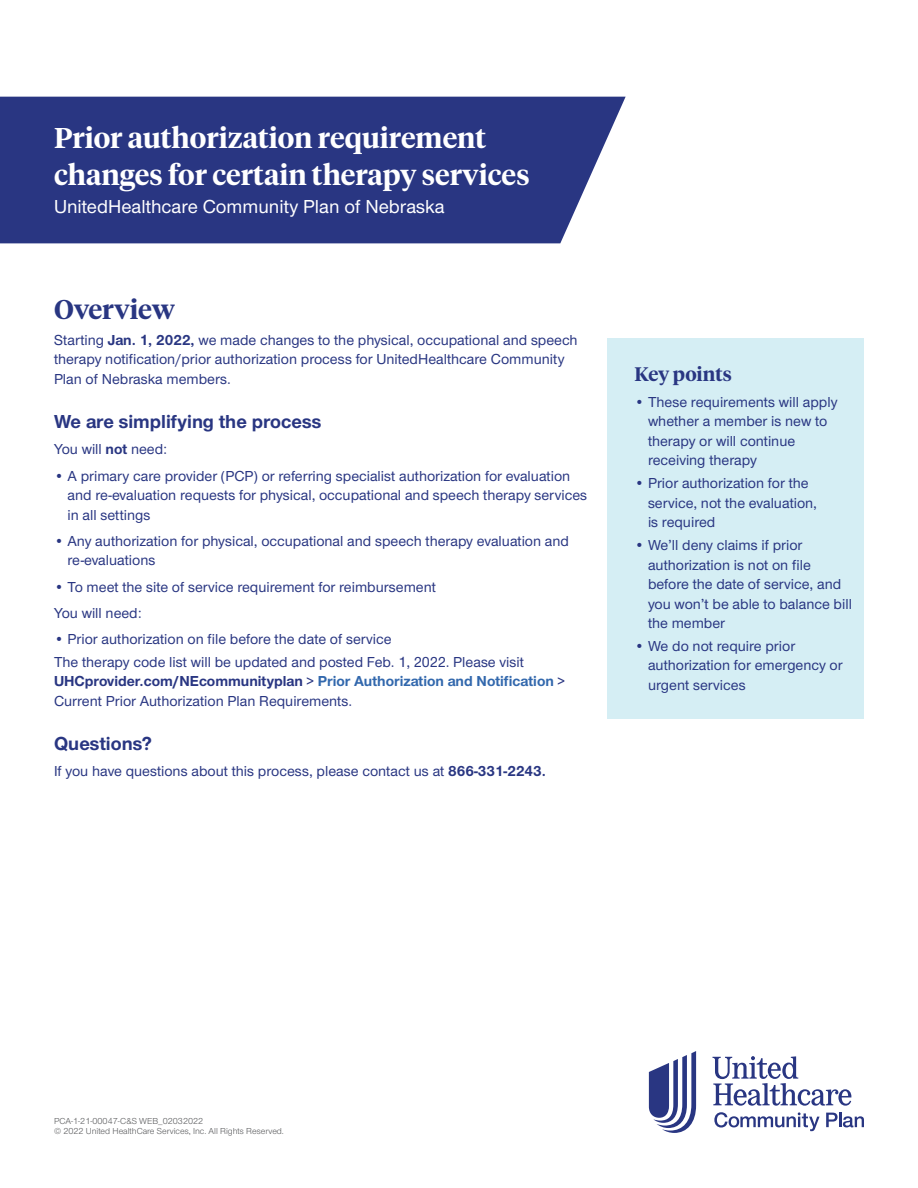
<style>
.page{position:relative;width:918px;height:1188px;background:#fff}
.page>*{position:absolute;margin:0;border:0;box-sizing:border-box;transform-origin:0 0}
.t1{font:600 28.5px/37.8px "UHC Serif Headline";color:#fff}
.t2{font:600 27px "UHC Serif Headline";color:#293682}
.t3{font:500 19.5px "UHC Sans";color:#fff}
.t4{font:700 19.5px "UHC Sans";color:#293682}
.t5{font:600 19.5px "UHC Serif Headline";color:#293682}
.t6{font:500 15px/19.5px "UHC Sans";color:#293682}
.t7{font:9px/9.8px "UHC Sans";color:#58595b}
.s1{font-weight:700}
.s2{font-weight:700;color:#3268ad}
</style>
<div class="page">
<div style="left:0;top:97px;width:626px;height:146px;background:#293682"></div>
<div style="left:608px;top:338px;width:256px;height:381px;background:#d5eef4"></div>
<svg style="left:649px;top:1051px;width:47px;height:82px"></svg>
<svg style="left:712px;top:1056px;width:139px;height:50px"></svg>
<svg style="left:714px;top:1112px;width:106px;height:19px"></svg>
<svg style="left:826px;top:1113px;width:38px;height:14px"></svg>
<h1 class="t1" style="left:54px;top:117px;width:477px">Prior authorization requirement changes for certain therapy services</h1>
<h3 class="t3" style="left:54px;top:194px;width:392px">UnitedHealthcare Community Plan of Nebraska</h3>
<h2 class="t2" style="left:54px;top:290px;width:123px">Overview</h2>
<p class="t6" style="left:54px;top:329px;width:525px">Starting <span class="s1">Jan. 1, 2022,</span> we made changes to the physical, occupational and speech therapy notification/prior authorization process for UnitedHealthcare Community<br>Plan of Nebraska members.</p>
<h3 class="t4" style="left:54px;top:408px;width:269px">We are simplifying the process</h3>
<p class="t6" style="left:54px;top:439px;width:115px">You will <span class="s1">not</span> need:</p>
<p class="t6" style="left:68px;top:465px;width:521px;text-indent:-14px">• A primary care provider (PCP) or referring specialist authorization for evaluation and re-evaluation requests for physical, occupational and speech therapy services in all settings</p>
<p class="t6" style="left:68px;top:530px;width:503px;text-indent:-14px">• Any authorization for physical, occupational and speech therapy evaluation and re-evaluations</p>
<p class="t6" style="left:54px;top:573px;width:384px;line-height:26.2px">• To meet the site of service requirement for reimbursement<br>You will need:</p>
<p class="t6" style="left:54px;top:627px;width:471px;line-height:22.8px">• Prior authorization on file before the date of service<br>The therapy code list will be updated and posted Feb. 1, 2022. Please visit</p>
<p class="t6" style="left:54px;top:671px;width:513px"><span class="s1">UHCprovider.com/NEcommunityplan</span> &gt; <span class="s2">Prior Authorization and Notification</span> &gt;<br>Current Prior Authorization Plan Requirements.</p>
<h3 class="t4" style="left:54px;top:731px;width:100px">Questions?</h3>
<p class="t6" style="left:54px;top:761px;width:493px">If you have questions about this process, please contact us at <span class="s1">866-331-2243.</span></p>
<h3 class="t5" style="left:634px;top:360px;width:99px">Key points</h3>
<p class="t6" style="left:648px;top:391px;width:191px;text-indent:-14px">• These requirements will apply whether a member is new to therapy or will continue receiving therapy</p>
<p class="t6" style="left:648px;top:473px;width:171px;text-indent:-14px">• Prior authorization for the service, not the evaluation, is required</p>
<p class="t6" style="left:648px;top:535px;width:205px;text-indent:-14px">• We’ll deny claims if prior authorization is not on file before the date of service, and you won’t be able to balance bill the member</p>
<p class="t6" style="left:648px;top:636px;width:196px;text-indent:-14px">• We do not require prior authorization for emergency or urgent services</p>
<p class="t7" style="left:54px;top:1116px;width:231px">PCA-1-21-00047-C&amp;S WEB_02032022<br>© 2022 United HealthCare Services, Inc. All Rights Reserved.</p>
</div>
